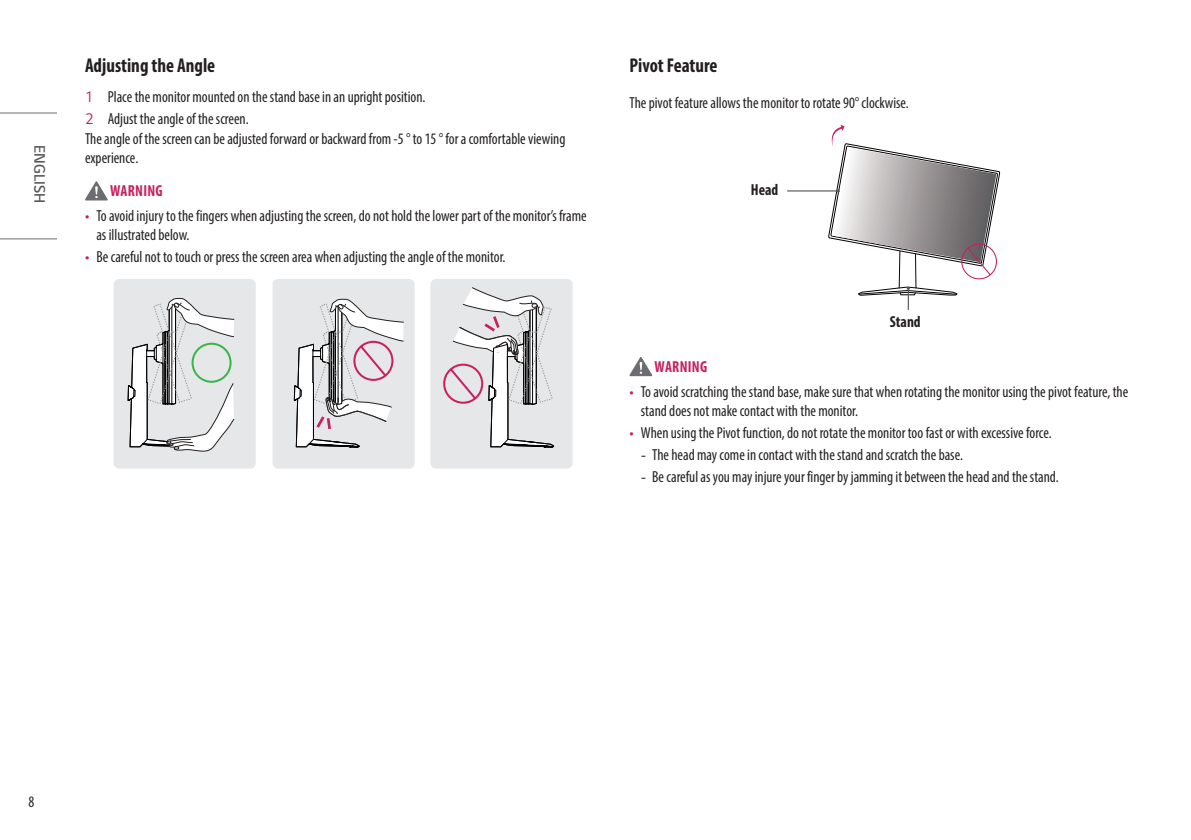
<style>
.page{position:relative;width:1191px;height:840px;background:#fff}
.page>*{position:absolute;margin:0;border:0;box-sizing:border-box;transform-origin:0 0}
.Title3{font:700 condensed 20px "Myriad Pro";color:#231f20;scale:.95 1}
.Body{font:condensed 16px/19.2px "Myriad Pro";color:#231f20;scale:.95 1}
.Empty{font:condensed 16px "Myriad Pro";color:#231f20;scale:.95 1}
.Warning{font:700 condensed 16px "Myriad Pro";letter-spacing:.02em;color:#c8205d;scale:.95 1}
.t1{font:700 condensed 16px "Myriad Pro";color:#231f20;scale:.95 1}
.t2{font:300 16px "LG Smart";color:#57585a;scale:.95 1}
.s1{font-family:"LG Smart";font-stretch:normal;color:#c8205d}
.s2{font-family:"LG Smart";font-stretch:normal}
</style>
<div class="page">
<hr style="left:0;top:112px;width:57px;height:1px;background:#6c6d70">
<hr style="left:0;top:238px;width:57px;height:1px;background:#6c6d70">
<svg style="left:85px;top:181px;width:23px;height:19px"></svg>
<div style="left:272px;top:279px;width:143px;height:189px;background:#e6e7e9;border-radius:6px"></div>
<div style="left:114px;top:279px;width:142px;height:189px;background:#e6e7e9;border-radius:6px"></div>
<div style="left:430px;top:279px;width:142px;height:189px;background:#e6e7e9;border-radius:6px"></div>
<svg style="left:128px;top:297px;width:107px;height:155px"></svg>
<svg style="left:294px;top:287px;width:260px;height:162px"></svg>
<hr style="left:787px;top:190px;width:51px;height:1px;background:#57585a">
<svg style="left:827px;top:124px;width:173px;height:185px"></svg>
<svg style="left:629px;top:357px;width:23px;height:19px"></svg>
<p class="t2" style="left:50px;top:145px;width:62px;rotate:90deg">ENGLISH</p>
<p class="Title3" style="left:85px;top:53px;width:139px">Adjusting the Angle</p>
<p class="Body" style="left:85px;top:87px;width:360px"><span class="s1">1</span> Place the monitor mounted on the stand base in an upright position.</p>
<p class="Body" style="left:85px;top:109px;width:174px"><span class="s1">2</span> Adjust the angle of the screen.</p>
<p class="Body" style="left:85px;top:128px;width:507px">The angle of the screen can be adjusted forward or backward from -5 ° to 15 ° for a comfortable viewing experience.</p>
<p class="Warning" style="left:110px;top:181px;width:57px">WARNING</p>
<p class="Body" style="left:96px;top:206px;width:517px;text-indent:-11px"><span class="s1">•</span> To avoid injury to the fingers when adjusting the screen, do not hold the lower part of the monitor’s frame as illustrated below.</p>
<p class="Body" style="left:85px;top:247px;width:444px"><span class="s1">•</span> Be careful not to touch or press the screen area when adjusting the angle of the monitor.</p>
<p class="Title3" style="left:629px;top:53px;width:94px">Pivot Feature</p>
<p class="Empty" style="left:629px;top:93px;width:295px">The pivot feature allows the monitor to rotate 90° clockwise.</p>
<p class="t1" style="left:751px;top:179px;width:30px">Head</p>
<p class="t1" style="left:889px;top:311px;width:34px">Stand</p>
<p class="Warning" style="left:654px;top:356px;width:57px">WARNING</p>
<p class="Body" style="left:641px;top:381px;width:514px;text-indent:-11px"><span class="s1">•</span> To avoid scratching the stand base, make sure that when rotating the monitor using the pivot feature, the stand does not make contact with the monitor.</p>
<p class="Body" style="left:629px;top:423px;width:446px"><span class="s1">•</span> When using the Pivot function, do not rotate the monitor too fast or with excessive force.</p>
<p class="Body" style="left:641px;top:445px;width:340px"><span class="s2">-</span> The head may come in contact with the stand and scratch the base.</p>
<p class="Body" style="left:641px;top:467px;width:441px"><span class="s2">-</span> Be careful as you may injure your finger by jamming it between the head and the stand.</p>
<p class="Body" style="left:28px;top:791px;width:8px">8</p>
</div>
